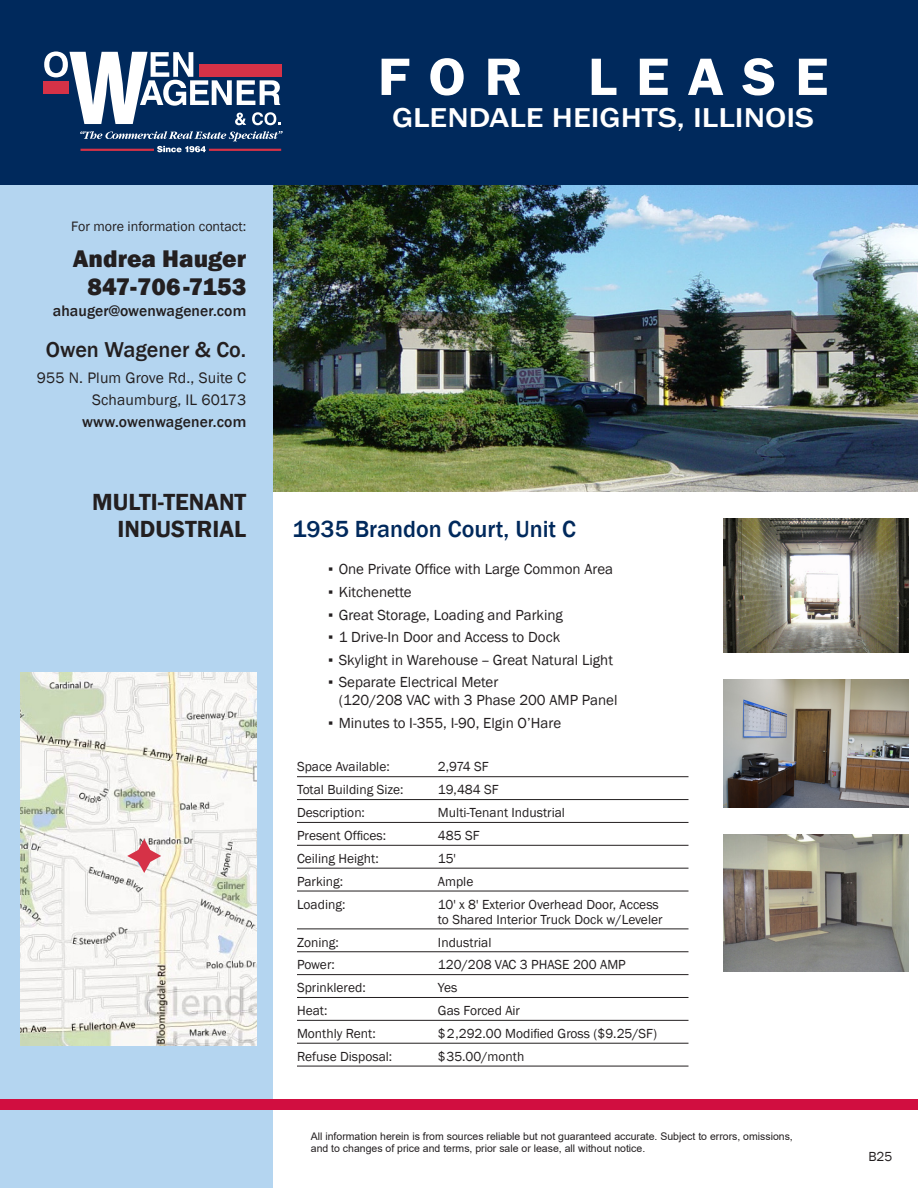
<style>
.page{position:relative;width:918px;height:1188px;background:#fff}
.page>*{position:absolute;margin:0;border:0;box-sizing:border-box;transform-origin:0 0}
.t1{font:600 54.45px "Franklin Gothic";letter-spacing:.32em;color:#fff;scale:1.08 1}
.t2{font:500 28.05px "Franklin Gothic";color:#fff;scale:1.18 1}
.t3{font:800 24.75px "Franklin Gothic";color:#231f20}
.t4{font:500 24px "Franklin Gothic";color:#00295c}
.t5{font:600 24px "Franklin Gothic";color:#231f20}
.t6{font:500 22.2px "Franklin Gothic";color:#231f20}
.t7{font:500 15.6px "Franklin Gothic";letter-spacing:.005em;color:#231f20}
.t8{font:15.6px "Franklin Gothic";letter-spacing:.01em;color:#231f20}
.t9{font:15px/18px "Franklin Gothic";color:#231f20}
.t10{font:13.95px "Franklin Gothic";color:#231f20}
.t11{font:13.5px/15px "Franklin Gothic";color:#231f20}
.t12{font:10.5px/12px "Arial";color:#231f20}
</style>
<div class="page">
<img style="left:273px;top:185px;width:645px;height:306px">
<div style="left:0;top:140px;width:273px;height:1048px;background:#b4d5f0"></div>
<div style="left:0;top:0;width:918px;height:185px;background:#00295c"></div>
<div style="left:199px;top:64px;width:83px;height:13px;background:#d63247"></div>
<div style="left:43px;top:81px;width:26px;height:13px;background:#d63247"></div>
<svg style="left:44px;top:51px;width:237px;height:74px"></svg>
<svg style="left:80px;top:131px;width:203px;height:21px"></svg>
<hr style="left:297px;top:776px;width:391px;height:1px;background:#231f20">
<hr style="left:297px;top:799px;width:391px;height:1px;background:#231f20">
<hr style="left:297px;top:822px;width:391px;height:1px;background:#231f20">
<hr style="left:297px;top:845px;width:391px;height:1px;background:#231f20">
<hr style="left:297px;top:868px;width:391px;height:1px;background:#231f20">
<hr style="left:297px;top:891px;width:391px;height:1px;background:#231f20">
<hr style="left:297px;top:929px;width:391px;height:1px;background:#231f20">
<hr style="left:297px;top:951px;width:391px;height:1px;background:#231f20">
<hr style="left:297px;top:974px;width:391px;height:1px;background:#231f20">
<hr style="left:297px;top:997px;width:391px;height:1px;background:#231f20">
<hr style="left:297px;top:1020px;width:391px;height:1px;background:#231f20">
<hr style="left:297px;top:1043px;width:391px;height:1px;background:#231f20">
<hr style="left:297px;top:1066px;width:391px;height:1px;background:#231f20">
<div style="left:0;top:1099px;width:918px;height:11px;background:#d10e40"></div>
<img style="left:20px;top:672px;width:236px;height:373px">
<svg style="left:127px;top:839px;width:34px;height:34px"></svg>
<img style="left:724px;top:835px;width:184px;height:137px">
<img style="left:724px;top:519px;width:184px;height:133px">
<img style="left:724px;top:680px;width:184px;height:128px">
<p class="t10" style="left:71px;top:218px;width:177px">For more information contact:</p>
<p class="t3" style="left:73px;top:242px;width:175px">Andrea Hauger</p>
<p class="t3" style="left:87px;top:271px;width:160px">847-706-7153</p>
<p class="t7" style="left:53px;top:301px;width:195px">ahauger@owenwagener.com</p>
<p class="t6" style="left:46px;top:335px;width:202px">Owen Wagener &amp; Co.</p>
<p class="t8" style="left:37px;top:368px;width:211px">955 N. Plum Grove Rd., Suite C</p>
<p class="t8" style="left:92px;top:390px;width:156px">Schaumburg, IL 60173</p>
<p class="t7" style="left:82px;top:412px;width:166px">www.owenwagener.com</p>
<p class="t5" style="left:92px;top:487px;width:156px">MULTI-TENANT</p>
<p class="t5" style="left:117px;top:514px;width:130px">INDUSTRIAL</p>
<p class="t1" style="left:378px;top:43px;width:419px">FOR LEASE</p>
<p class="t2" style="left:392px;top:101px;width:359px">GLENDALE HEIGHTS, ILLINOIS</p>
<p class="t4" style="left:292px;top:514px;width:285px">1935 Brandon Court, Unit C</p>
<p class="t9" style="left:328px;top:561px;width:286px">▪ One Private Office with Large Common Area</p>
<p class="t9" style="left:328px;top:583px;width:85px">▪ Kitchenette</p>
<p class="t9" style="left:328px;top:606px;width:236px">▪ Great Storage, Loading and Parking</p>
<p class="t9" style="left:328px;top:629px;width:233px">▪ 1 Drive-In Door and Access to Dock</p>
<p class="t9" style="left:328px;top:651px;width:286px">▪ Skylight in Warehouse -- Great Natural Light</p>
<p class="t9" style="left:339px;top:674px;width:280px;text-indent:-10px">▪ Separate Electrical Meter<br>(120/208 VAC with 3 Phase 200 AMP Panel</p>
<p class="t9" style="left:328px;top:714px;width:235px">▪ Minutes to I-355, I-90, Elgin O’Hare</p>
<p class="t11" style="left:297px;top:760px;width:94px">Space Available:</p>
<p class="t11" style="left:438px;top:760px;width:52px">2,974 SF</p>
<p class="t11" style="left:297px;top:783px;width:108px">Total Building Size:</p>
<p class="t11" style="left:438px;top:783px;width:62px">19,484 SF</p>
<p class="t11" style="left:297px;top:805px;width:70px">Description:</p>
<p class="t11" style="left:438px;top:805px;width:129px">Multi-Tenant Industrial</p>
<p class="t11" style="left:297px;top:828px;width:91px">Present Offices:</p>
<p class="t11" style="left:438px;top:828px;width:43px">485 SF</p>
<p class="t11" style="left:297px;top:851px;width:83px">Ceiling Height:</p>
<p class="t11" style="left:438px;top:851px;width:20px">15'</p>
<p class="t11" style="left:297px;top:874px;width:48px">Parking:</p>
<p class="t11" style="left:438px;top:874px;width:37px">Ample</p>
<p class="t11" style="left:297px;top:897px;width:50px">Loading:</p>
<p class="t11" style="left:438px;top:897px;width:226px">10' x 8' Exterior Overhead Door, Access to Shared Interior Truck Dock w/Leveler</p>
<p class="t11" style="left:297px;top:935px;width:43px">Zoning:</p>
<p class="t11" style="left:438px;top:935px;width:55px">Industrial</p>
<p class="t11" style="left:297px;top:958px;width:39px">Power:</p>
<p class="t11" style="left:438px;top:958px;width:189px">120/208 VAC 3 PHASE 200 AMP</p>
<p class="t11" style="left:297px;top:981px;width:70px">Sprinklered:</p>
<p class="t11" style="left:438px;top:981px;width:21px">Yes</p>
<p class="t11" style="left:297px;top:1003px;width:32px">Heat:</p>
<p class="t11" style="left:438px;top:1003px;width:84px">Gas Forced Air</p>
<p class="t11" style="left:297px;top:1026px;width:80px">Monthly Rent:</p>
<p class="t11" style="left:438px;top:1026px;width:221px">$2,292.00 Modified Gross ($9.25/SF)</p>
<p class="t11" style="left:297px;top:1049px;width:97px">Refuse Disposal:</p>
<p class="t11" style="left:438px;top:1049px;width:88px">$35.00/month</p>
<p class="t12" style="left:311px;top:1130px;width:484px">All information herein is from sources reliable but not guaranteed accurate. Subject to errors, omissions, and to changes of price and terms, prior sale or lease, all without notice.</p>
<p class="t11" style="left:868px;top:1149px;width:25px">B25</p>
</div>
